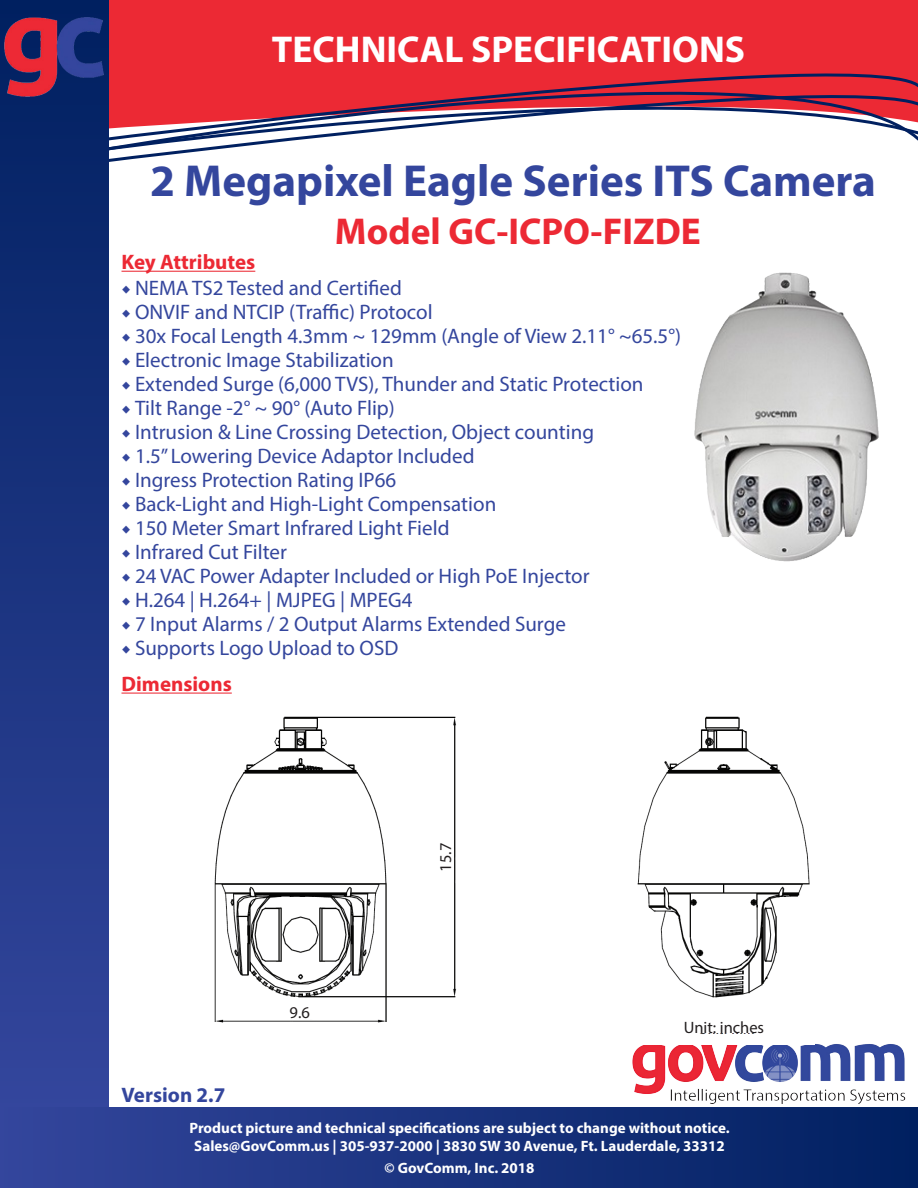
<style>
.page{position:relative;width:918px;height:1188px;background:#fff}
.page>*{position:absolute;margin:0;border:0;box-sizing:border-box;transform-origin:0 0}
.t1{font:700 45px "Myriad Pro";color:#34469d}
.t2{font:700 37.5px "Myriad Pro";color:#fff}
.t3{font:700 37.5px "Myriad Pro";color:#ec2934}
.t4{font:21px "Myriad Pro";color:#34469d}
.t5{font:700 21px "Myriad Pro";color:#ec2934}
.t6{font:700 21px "Myriad Pro";color:#34469d}
.t7{font:16.5px "Myriad Pro";color:#231f20}
.t8{font:700 15px/18px "Myriad Pro";color:#fff;text-align:center}
.s1{font-family:"Acumin Pro";font-weight:700}
</style>
<div class="page">
<div style="left:0;top:1107px;width:918px;height:81px;background:linear-gradient(to right,#34469d,#002060)"></div>
<img style="left:632px;top:1044px;width:274px;height:60px">
<div style="left:211px;top:0;width:707px;height:24px;background:#ec2934"></div>
<div style="left:211px;top:24px;width:707px;height:15px;background:#ec2934"></div>
<div style="left:211px;top:39px;width:707px;height:22px;background:#ec2934"></div>
<div style="left:211px;top:61px;width:707px;height:6px;background:#ec2934"></div>
<svg style="left:108px;top:0;width:103px;height:164px"></svg>
<svg style="left:108px;top:67px;width:810px;height:85px"></svg>
<div style="left:0;top:0;width:108px;height:1107px;background:linear-gradient(to bottom,#012060,#33469d)"></div>
<img style="left:5px;top:17px;width:99px;height:80px">
<hr style="left:122px;top:693px;width:110px;height:1px;background:#ec2934">
<hr style="left:122px;top:271px;width:133px;height:1px;background:#ec2934">
<img style="left:694px;top:272px;width:185px;height:290px">
<img style="left:214px;top:716px;width:596px;height:318px">
<div style="left:277px;top:1006px;width:46px;height:13px;background:#fff"></div>
<div style="left:678px;top:1020px;width:92px;height:13px;background:#fff"></div>
<div style="left:439px;top:830px;width:13px;height:55px;background:#fff"></div>
<h2 class="t2" style="left:272px;top:25px;width:475px">TECHNICAL SPECIFICATIONS</h2>
<p class="t1" style="left:150px;top:151px;width:727px">2 Megapixel Eagle Series ITS Camera</p>
<p class="t3" style="left:335px;top:207px;width:367px">Model GC-ICPO-FIZDE</p>
<p class="t5" style="left:122px;top:248px;width:135px">Key Attributes</p>
<p class="t4" style="left:122px;top:275px;width:282px"><span class="s1">◆</span> NEMA TS2 Tested and Certified</p>
<p class="t4" style="left:122px;top:299px;width:313px"><span class="s1">◆</span> ONVIF and NTCIP (Traffic) Protocol</p>
<p class="t4" style="left:122px;top:323px;width:561px"><span class="s1">◆</span> 30x Focal Length 4.3mm ~ 129mm (Angle of View 2.11° ~65.5°)</p>
<p class="t4" style="left:122px;top:347px;width:274px"><span class="s1">◆</span> Electronic Image Stabilization</p>
<p class="t4" style="left:122px;top:371px;width:524px"><span class="s1">◆</span> Extended Surge (6,000 TVS), Thunder and Static Protection</p>
<p class="t4" style="left:122px;top:395px;width:275px"><span class="s1">◆</span> Tilt Range -2° ~ 90° (Auto Flip)</p>
<p class="t4" style="left:122px;top:419px;width:474px"><span class="s1">◆</span> Intrusion &amp; Line Crossing Detection, Object counting</p>
<p class="t4" style="left:122px;top:443px;width:355px"><span class="s1">◆</span> 1.5” Lowering Device Adaptor Included</p>
<p class="t4" style="left:122px;top:467px;width:276px"><span class="s1">◆</span> Ingress Protection Rating IP66</p>
<p class="t4" style="left:122px;top:491px;width:376px"><span class="s1">◆</span> Back-Light and High-Light Compensation</p>
<p class="t4" style="left:122px;top:515px;width:330px"><span class="s1">◆</span> 150 Meter Smart Infrared Light Field</p>
<p class="t4" style="left:122px;top:539px;width:167px"><span class="s1">◆</span> Infrared Cut Filter</p>
<p class="t4" style="left:122px;top:563px;width:470px"><span class="s1">◆</span> 24 VAC Power Adapter Included or High PoE Injector</p>
<p class="t4" style="left:122px;top:587px;width:292px"><span class="s1">◆</span> H.264 | H.264+ | MJPEG | MPEG4</p>
<p class="t4" style="left:122px;top:611px;width:446px"><span class="s1">◆</span> 7 Input Alarms / 2 Output Alarms Extended Surge</p>
<p class="t4" style="left:122px;top:635px;width:278px"><span class="s1">◆</span> Supports Logo Upload to OSD</p>
<p class="t5" style="left:122px;top:670px;width:112px">Dimensions</p>
<p class="t6" style="left:122px;top:1081px;width:105px">Version 2.7</p>
<p class="t7" style="left:290px;top:1003px;width:22px">9.6</p>
<p class="t7" style="left:435px;top:872px;width:30px;rotate:-90deg">15.7</p>
<p class="t7" style="left:684px;top:1017px;width:82px">Unit: inches</p>
<p class="t8" style="left:189px;top:1119px;width:542px">Product picture and technical specifications are subject to change without notice.<br>Sales@GovComm.us | 305-937-2000 | 3830 SW 30 Avenue, Ft. Lauderdale, 33312</p>
<p class="t8" style="left:385px;top:1158px;width:151px">© GovComm, Inc. 2018</p>
</div>
